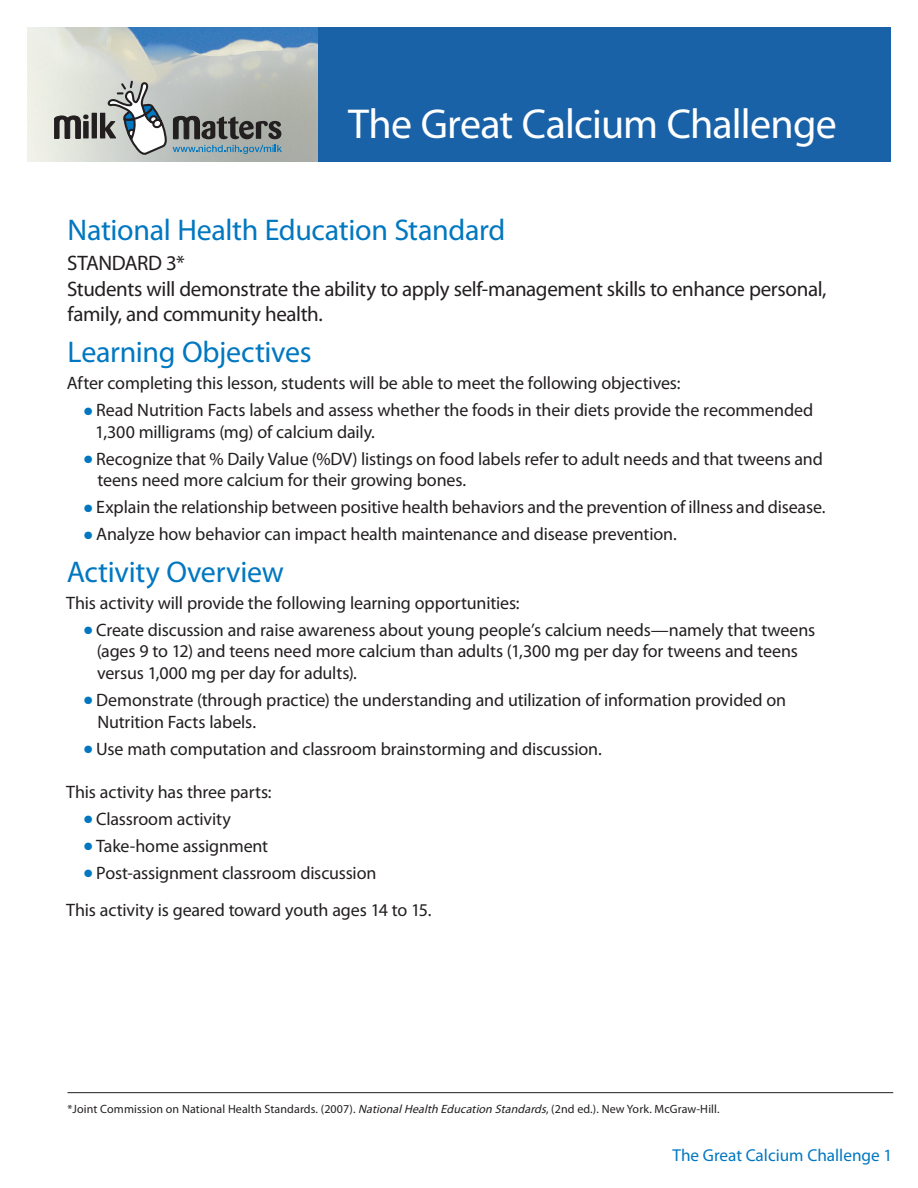
<style>
.page{position:relative;width:918px;height:1188px;background:#fff}
.page>*{position:absolute;margin:0;border:0;box-sizing:border-box;transform-origin:0 0}
.t1{font:42px "Myriad Pro";letter-spacing:-.02em;color:#fff}
.A_Head{font:30px "Myriad Pro";letter-spacing:-.01em;color:#0077c0}
.C_Head{font:21px/25.2px "Myriad Pro";letter-spacing:-.02em;color:#231f20}
.Bullets__Text{font:18px/21.6px "Myriad Pro";letter-spacing:-.01em;color:#231f20}
.Text_Body{font:18px "Myriad Pro";letter-spacing:-.01em;color:#231f20}
.t2{font:17.25px "Myriad Pro";color:#0077c0}
.Text_Note{font:12px "Myriad Pro";letter-spacing:.01em;color:#231f20}
.s1{color:#0077c0}
.s2{font-style:italic}
</style>
<div class="page">
<div style="left:27px;top:27px;width:864px;height:135px;background:#1962a8"></div>
<img style="left:27px;top:27px;width:291px;height:135px">
<svg style="left:54px;top:114px;width:35px;height:25px"></svg>
<div style="left:92px;top:113px;width:5px;height:25px;background:#231f20"></div>
<svg style="left:100px;top:81px;width:182px;height:74px;background:#a0a6a5"></svg>
<hr style="left:68px;top:1092px;width:825px;height:1px;background:#231f20">
<p class="t1" style="left:348px;top:98px;width:491px">The Great Calcium Challenge</p>
<p class="A_Head" style="left:68px;top:211px;width:439px">National Health Education Standard</p>
<p class="C_Head" style="left:67px;top:250px;width:761px">STANDARD 3*<br>Students will demonstrate the ability to apply self-management skills to enhance personal, family, and community health.</p>
<p class="A_Head" style="left:68px;top:334px;width:246px">Learning Objectives</p>
<p class="Text_Body" style="left:67px;top:372px;width:615px">After completing this lesson, students will be able to meet the following objectives:</p>
<p class="Bullets__Text" style="left:95px;top:399px;width:720px;text-indent:-11px"><span class="s1">●</span> Read Nutrition Facts labels and assess whether the foods in their diets provide the recommended<br>1,300 milligrams (mg) of calcium daily.</p>
<p class="Bullets__Text" style="left:97px;top:448px;width:727px;text-indent:-13px"><span class="s1">●</span> Recognize that % Daily Value (%DV) listings on food labels refer to adult needs and that tweens and teens need more calcium for their growing bones.</p>
<p class="Bullets__Text" style="left:84px;top:496px;width:743px"><span class="s1">●</span> Explain the relationship between positive health behaviors and the prevention of illness and disease.</p>
<p class="Bullets__Text" style="left:84px;top:523px;width:594px"><span class="s1">●</span> Analyze how behavior can impact health maintenance and disease prevention.</p>
<p class="A_Head" style="left:67px;top:553px;width:219px">Activity Overview</p>
<p class="Text_Body" style="left:66px;top:592px;width:455px">This activity will provide the following learning opportunities:</p>
<p class="Bullets__Text" style="left:97px;top:619px;width:720px;text-indent:-13px"><span class="s1">●</span> Create discussion and raise awareness about young people’s calcium needs—namely that tweens (ages 9 to 12) and teens need more calcium than adults (1,300 mg per day for tweens and teens versus 1,000 mg per day for adults).</p>
<p class="Bullets__Text" style="left:97px;top:689px;width:690px;text-indent:-13px"><span class="s1">●</span> Demonstrate (through practice) the understanding and utilization of information provided on<br>Nutrition Facts labels.</p>
<p class="Bullets__Text" style="left:84px;top:737px;width:519px"><span class="s1">●</span> Use math computation and classroom brainstorming and discussion.</p>
<p class="Text_Body" style="left:66px;top:781px;width:207px">This activity has three parts:</p>
<p class="Bullets__Text" style="left:84px;top:808px;width:148px"><span class="s1">●</span> Classroom activity</p>
<p class="Bullets__Text" style="left:84px;top:835px;width:186px"><span class="s1">●</span> Take-home assignment</p>
<p class="Bullets__Text" style="left:84px;top:862px;width:294px"><span class="s1">●</span> Post-assignment classroom discussion</p>
<p class="Text_Body" style="left:66px;top:899px;width:367px">This activity is geared toward youth ages 14 to 15.</p>
<p class="Text_Note" style="left:68px;top:1101px;width:654px">*Joint Commission on National Health Standards. (2007). <span class="s2">NationalHealth Education Standards</span>, (2nd ed.). New York. McGraw-Hill.</p>
<p class="t2" style="left:673px;top:1145px;width:221px">The Great Calcium Challenge 1</p>
</div>
